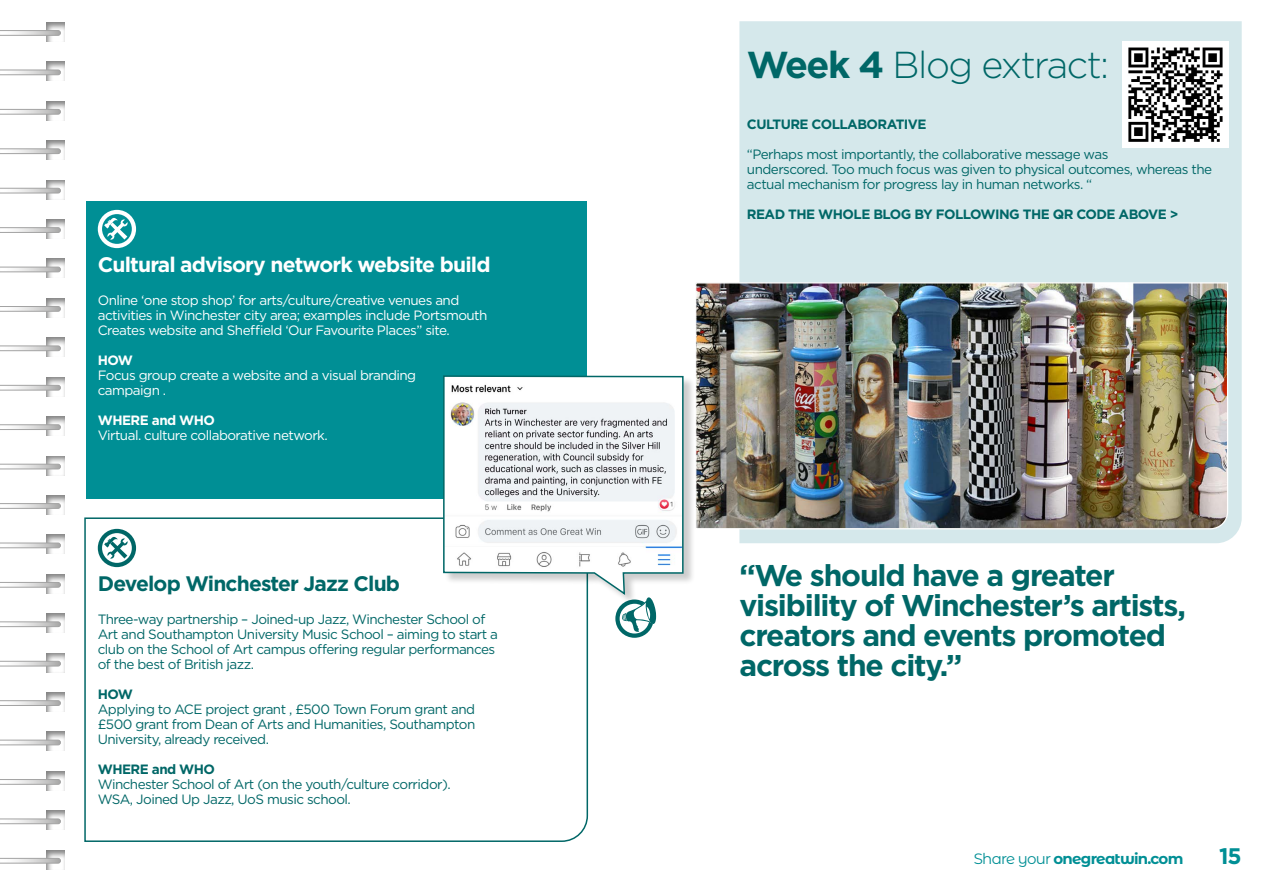
<style>
.page{position:relative;width:1263px;height:893px;background:#fff}
.page>*{position:absolute;margin:0;border:0;box-sizing:border-box;transform-origin:0 0}
.t1{font:300 37.5px "Gotham";letter-spacing:-.04em;color:#006767}
.t2{font:700 30px/30px "Gotham";letter-spacing:-.04em;color:#006767}
.t3{font:700 22.5px "Gotham";color:#008f95}
.t4{font:700 21px "Gotham";letter-spacing:-.04em;color:#fff}
.t5{font:700 21px "Gotham";letter-spacing:-.04em;color:#006767}
.t6{font:700 15px "Montserrat Alternates";letter-spacing:-.05em;color:#008f95}
.t7{font:13.5px/15px "Gotham";letter-spacing:-.04em;color:#006767}
.t8{font:13.5px/15px "Gotham";letter-spacing:-.04em;color:#fff}
.t9{font:700 13.5px "Gotham";letter-spacing:-.04em;color:#006767}
.t10{font:700 13.5px "Gotham";letter-spacing:-.04em;color:#fff}
.s1{font-weight:700}
.s2{font-weight:400}
</style>
<div class="page">
<svg style="left:84px;top:517px;width:505px;height:325px"></svg>
<div style="left:86px;top:201px;width:500px;height:298px;background:#008f95"></div>
<svg style="left:98px;top:210px;width:38px;height:38px"></svg>
<svg style="left:98px;top:529px;width:38px;height:38px"></svg>
<div style="left:739px;top:21px;width:503px;height:522px;background:#d5e8eb"></div>
<img style="left:1122px;top:41px;width:106px;height:106px">
<img style="left:696px;top:282px;width:533px;height:248px">
<svg style="left:615px;top:606px;width:41px;height:32px"></svg>
<div style="left:444px;top:376px;width:251px;height:230px;background:#000;opacity:.2"></div>
<svg style="left:442px;top:375px;width:242px;height:221px"></svg>
<div style="left:34px;top:10px;width:45px;height:33px;background:#000;opacity:.5"></div>
<div style="left:34px;top:50px;width:45px;height:33px;background:#000;opacity:.5"></div>
<div style="left:34px;top:89px;width:45px;height:33px;background:#000;opacity:.5"></div>
<div style="left:34px;top:128px;width:45px;height:33px;background:#000;opacity:.5"></div>
<div style="left:34px;top:168px;width:45px;height:33px;background:#000;opacity:.5"></div>
<div style="left:34px;top:207px;width:45px;height:33px;background:#000;opacity:.5"></div>
<div style="left:34px;top:247px;width:45px;height:33px;background:#000;opacity:.5"></div>
<div style="left:34px;top:286px;width:45px;height:33px;background:#000;opacity:.5"></div>
<div style="left:34px;top:326px;width:45px;height:33px;background:#000;opacity:.5"></div>
<div style="left:34px;top:365px;width:45px;height:33px;background:#000;opacity:.5"></div>
<div style="left:34px;top:404px;width:45px;height:33px;background:#000;opacity:.5"></div>
<div style="left:34px;top:444px;width:45px;height:33px;background:#000;opacity:.5"></div>
<div style="left:34px;top:483px;width:45px;height:33px;background:#000;opacity:.5"></div>
<div style="left:34px;top:523px;width:45px;height:33px;background:#000;opacity:.5"></div>
<div style="left:34px;top:562px;width:45px;height:33px;background:#000;opacity:.5"></div>
<div style="left:34px;top:601px;width:45px;height:33px;background:#000;opacity:.5"></div>
<div style="left:34px;top:641px;width:45px;height:33px;background:#000;opacity:.5"></div>
<div style="left:34px;top:680px;width:45px;height:33px;background:#000;opacity:.5"></div>
<div style="left:34px;top:720px;width:45px;height:33px;background:#000;opacity:.5"></div>
<div style="left:34px;top:759px;width:45px;height:33px;background:#000;opacity:.5"></div>
<div style="left:34px;top:799px;width:45px;height:33px;background:#000;opacity:.5"></div>
<div style="left:34px;top:838px;width:45px;height:33px;background:#000;opacity:.5"></div>
<svg style="left:0;top:30px;width:61px;height:6px"></svg>
<svg style="left:0;top:70px;width:61px;height:5px"></svg>
<svg style="left:0;top:109px;width:61px;height:6px"></svg>
<svg style="left:0;top:148px;width:61px;height:6px"></svg>
<svg style="left:0;top:188px;width:61px;height:5px"></svg>
<svg style="left:0;top:227px;width:61px;height:6px"></svg>
<svg style="left:0;top:267px;width:61px;height:5px"></svg>
<svg style="left:0;top:306px;width:61px;height:6px"></svg>
<svg style="left:0;top:346px;width:61px;height:5px"></svg>
<svg style="left:0;top:385px;width:61px;height:5px"></svg>
<svg style="left:0;top:424px;width:61px;height:6px"></svg>
<svg style="left:0;top:464px;width:61px;height:5px"></svg>
<svg style="left:0;top:503px;width:61px;height:6px"></svg>
<svg style="left:0;top:543px;width:61px;height:5px"></svg>
<svg style="left:0;top:582px;width:61px;height:6px"></svg>
<svg style="left:0;top:621px;width:61px;height:6px"></svg>
<svg style="left:0;top:661px;width:61px;height:5px"></svg>
<svg style="left:0;top:700px;width:61px;height:6px"></svg>
<svg style="left:0;top:740px;width:61px;height:5px"></svg>
<svg style="left:0;top:779px;width:61px;height:6px"></svg>
<svg style="left:0;top:819px;width:61px;height:5px"></svg>
<svg style="left:0;top:858px;width:61px;height:5px"></svg>
<h3 class="t4" style="left:98px;top:251px;width:394px">Cultural advisory network website build</h3>
<p class="t8" style="left:98px;top:292px;width:391px">Online ‘one stop shop’ for arts/culture/creative venues and activities in Winchester city area; examples include Portsmouth<br>Creates website and Sheffield ‘Our Favourite Places” site.</p>
<p class="t10" style="left:98px;top:351px;width:37px">HOW</p>
<p class="t8" style="left:98px;top:367px;width:320px">Focus group create a website and a visual branding campaign .</p>
<p class="t10" style="left:98px;top:411px;width:119px">WHERE and WHO</p>
<p class="t8" style="left:98px;top:427px;width:231px">Virtual. culture collaborative network.</p>
<h3 class="t5" style="left:98px;top:570px;width:304px">Develop Winchester Jazz Club</h3>
<p class="t7" style="left:98px;top:612px;width:402px">Three-way partnership – Joined-up Jazz, Winchester School of Art and Southampton University Music School – aiming to start a club on the School of Art campus offering regular performances of the best of British jazz.</p>
<p class="t9" style="left:98px;top:686px;width:37px">HOW</p>
<p class="t7" style="left:98px;top:702px;width:379px;text-align:justify">Applying to ACE project grant , £500 Town Forum grant and £500 grant from Dean of Arts and Humanities, Southampton University, already received.</p>
<p class="t9" style="left:98px;top:761px;width:119px">WHERE and WHO</p>
<p class="t7" style="left:98px;top:777px;width:354px">Winchester School of Art (on the youth/culture corridor).<br>WSA, Joined Up Jazz, UoS music school.</p>
<h1 class="t1" style="left:747px;top:41px;width:364px"><span class="s1">Week 4</span> Blog extract:</h1>
<p class="t9" style="left:747px;top:116px;width:181px">CULTURE COLLABORATIVE</p>
<p class="t7" style="left:747px;top:147px;width:467px">“Perhaps most importantly, the collaborative message was<br>underscored. Too much focus was given to physical outcomes, whereas the actual mechanism for progress lay in human networks. “</p>
<p class="t9" style="left:747px;top:206px;width:433px">READ THE WHOLE BLOG BY FOLLOWING THE QR CODE ABOVE &gt;</p>
<h2 class="t2" style="left:739px;top:560px;width:448px">“We should have a greater visibility of Winchester’s artists, creators and events promoted across the city.”</h2>
<p class="t6" style="left:974px;top:848px;width:211px"><span class="s2">Share your</span> onegreatwin.com</p>
<h3 class="t3" style="left:1219px;top:841px;width:24px">15</h3>
</div>
